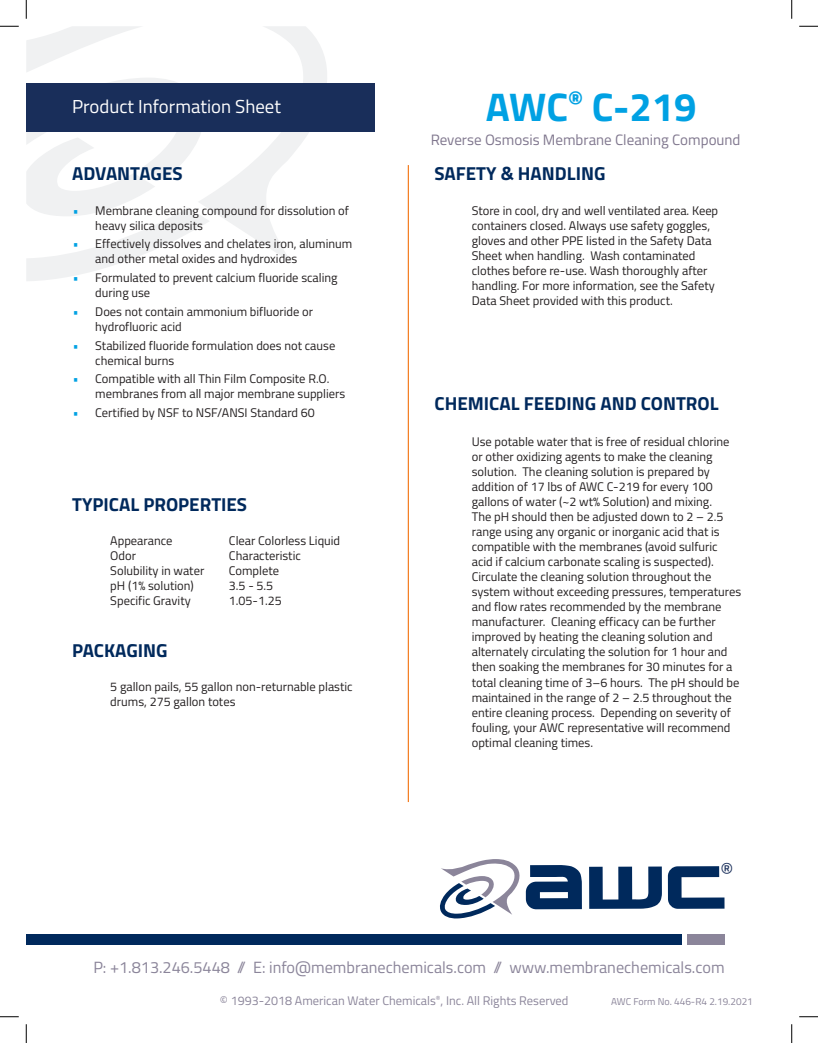
<style>
.page{position:relative;width:818px;height:1043px;background:#fff}
.page>*{position:absolute;margin:0;border:0;box-sizing:border-box;transform-origin:0 0}
.t1{font:700 40px "Titillium Web";color:#00a1e3}
.t2{font:20px "Titillium Web";color:#192e5a}
.t3{font:700 18.75px "Titillium Web";color:#00295c}
.t4{font:18.75px "Titillium Web";color:#fff}
.t5{font:16.25px "Titillium Web";color:#8b859a}
.t6{font:15px "Titillium Web";color:#80778e}
.t7{font:12.5px/15px "Titillium Web";color:#231f20}
.t8{font:12.5px "Titillium Web";color:#8b859a}
.t9{font:10px "Titillium Web";color:#8b859a}
.s1{color:#00a1e3}
</style>
<div class="page">
<svg style="left:589px;top:866px;width:135px;height:42px"></svg>
<svg style="left:440px;top:859px;width:142px;height:59px"></svg>
<svg style="left:26px;top:263px;width:93px;height:18px"></svg>
<svg style="left:26px;top:26px;width:309px;height:237px"></svg>
<div style="left:26px;top:83px;width:348px;height:48px;background:#192e5a"></div>
<hr style="left:408px;top:165px;width:1px;height:637px;background:#f48026">
<div style="left:26px;top:934px;width:656px;height:11px;background:#00295c"></div>
<div style="left:686px;top:934px;width:38px;height:11px;background:#8b859a"></div>
<svg style="left:0;top:25px;width:19px;height:2px"></svg>
<svg style="left:799px;top:25px;width:19px;height:2px"></svg>
<svg style="left:0;top:1016px;width:19px;height:1px"></svg>
<svg style="left:799px;top:1016px;width:19px;height:1px"></svg>
<svg style="left:25px;top:0;width:2px;height:19px"></svg>
<svg style="left:25px;top:1024px;width:2px;height:18px"></svg>
<svg style="left:791px;top:0;width:1px;height:19px"></svg>
<svg style="left:791px;top:1024px;width:1px;height:18px"></svg>
<h3 class="t4" style="left:72px;top:93px;width:210px">Product Information Sheet</h3>
<h1 class="t1" style="left:486px;top:77px;width:212px">AWC<sup>®</sup> C-219</h1>
<p class="t6" style="left:430px;top:128px;width:311px">Reverse Osmosis Membrane Cleaning Compound</p>
<h3 class="t3" style="left:72px;top:159px;width:112px">ADVANTAGES</h3>
<h3 class="t3" style="left:434px;top:159px;width:172px">SAFETY &amp; HANDLING</h3>
<p class="t7" style="left:95px;top:202px;width:255px;text-indent:-22px"><span class="s1">•</span> Membrane cleaning compound for dissolution of heavy silica deposits</p>
<p class="t7" style="left:95px;top:236px;width:258px;text-indent:-22px"><span class="s1">•</span> Effectively dissolves and chelates iron, aluminum and other metal oxides and hydroxides</p>
<p class="t7" style="left:95px;top:269px;width:244px;text-indent:-22px"><span class="s1">•</span> Formulated to prevent calcium fluoride scaling during use</p>
<p class="t7" style="left:95px;top:303px;width:219px;text-indent:-22px"><span class="s1">•</span> Does not contain ammonium bifluoride or hydrofluoric acid</p>
<p class="t7" style="left:95px;top:337px;width:241px;text-indent:-22px"><span class="s1">•</span> Stabilized fluoride formulation does not cause chemical burns</p>
<p class="t7" style="left:95px;top:371px;width:251px;text-indent:-22px"><span class="s1">•</span> Compatible with all Thin Film Composite R.O. membranes from all major membrane suppliers</p>
<p class="t7" style="left:73px;top:404px;width:243px"><span class="s1">•</span> Certified by NSF to NSF/ANSI Standard 60</p>
<h3 class="t3" style="left:72px;top:490px;width:176px">TYPICAL PROPERTIES</h3>
<p class="t7" style="left:110px;top:533px;width:95px">Appearance<br>Odor<br>Solubility in water pH (1% solution)<br>Specific Gravity</p>
<p class="t7" style="left:229px;top:533px;width:113px">Clear Colorless Liquid<br>Characteristic<br>Complete<br>3.5 - 5.5<br>1.05-1.25</p>
<h3 class="t3" style="left:72px;top:635px;width:97px">PACKAGING</h3>
<p class="t7" style="left:110px;top:678px;width:244px">5 gallon pails, 55 gallon non-returnable plastic drums, 275 gallon totes</p>
<p class="t7" style="left:471px;top:202px;width:248px">Store in cool, dry and well ventilated area. Keep containers closed. Always use safety goggles, gloves and other PPE listed in the Safety Data Sheet when handling. Wash contaminated clothes before re-use. Wash thoroughly after handling. For more information, see the Safety Data Sheet provided with this product.</p>
<h3 class="t3" style="left:434px;top:389px;width:286px">CHEMICAL FEEDING AND CONTROL</h3>
<p class="t7" style="left:471px;top:434px;width:271px">Use potable water that is free of residual chlorine or other oxidizing agents to make the cleaning solution. The cleaning solution is prepared by addition of 17 lbs of AWC C-219 for every 100 gallons of water (~2 wt% Solution) and mixing.<br>The pH should then be adjusted down to 2 – 2.5 range using any organic or inorganic acid that is compatible with the membranes (avoid sulfuric acid if calcium carbonate scaling is suspected).<br>Circulate the cleaning solution throughout the system without exceeding pressures, temperatures and flow rates recommended by the membrane manufacturer. Cleaning efficacy can be further improved by heating the cleaning solution and alternately circulating the solution for 1 hour and then soaking the membranes for 30 minutes for a total cleaning time of 3–6 hours. The pH should be maintained in the range of 2 – 2.5 throughout the entire cleaning process. Depending on severity of fouling, your AWC representative will recommend optimal cleaning times.</p>
<h2 class="t2" style="left:720px;top:855px;width:14px">®</h2>
<h3 class="t5" style="left:93px;top:955px;width:632px">P: +1.813.246.5448 // E: info@membranechemicals.com // www.membranechemicals.com</h3>
<p class="t8" style="left:220px;top:991px;width:350px">© 1993-2018 American Water Chemicals<sup>®</sup>, Inc. All Rights Reserved</p>
<p class="t9" style="left:611px;top:993px;width:143px">AWC Form No. 446-R4 2.19.2021</p>
</div>
